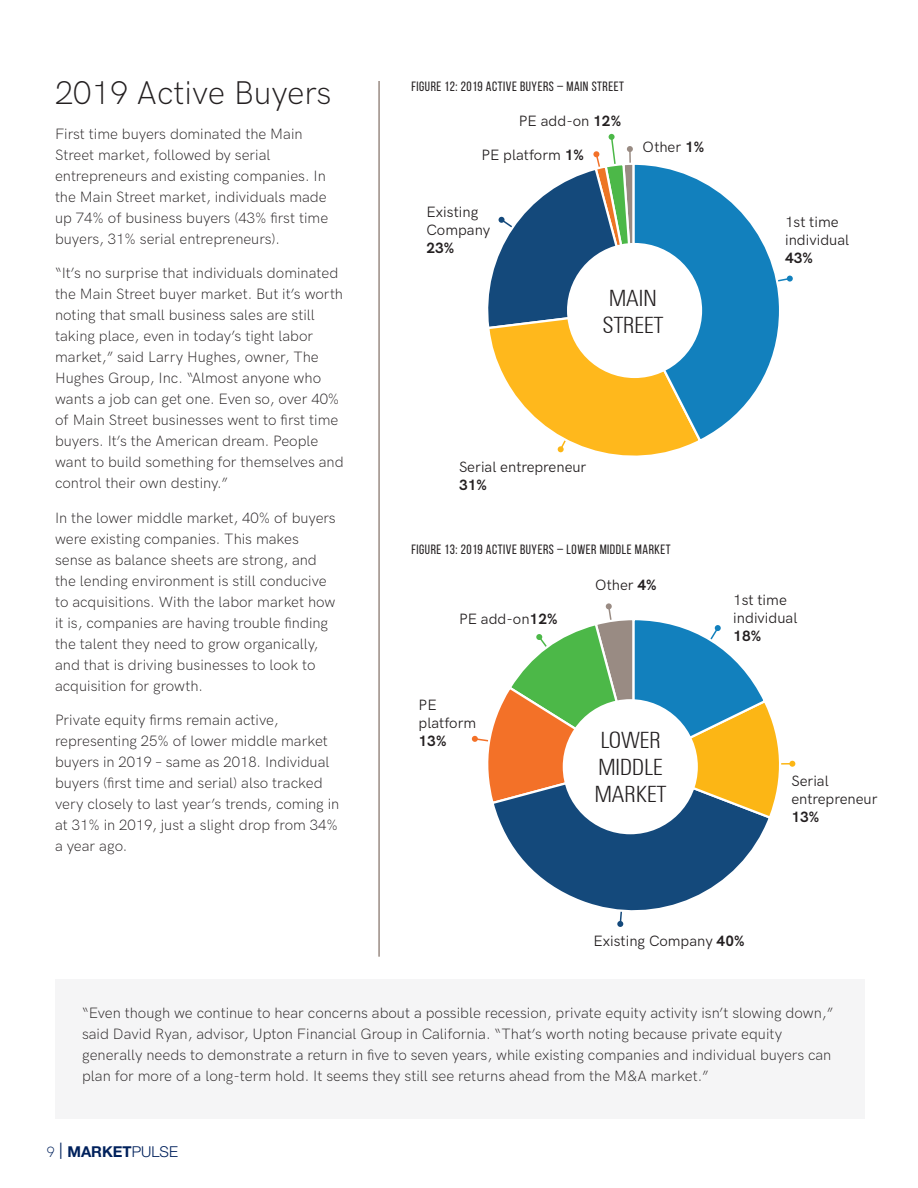
<style>
.page{position:relative;width:918px;height:1188px;background:#fff}
.page>*{position:absolute;margin:0;border:0;box-sizing:border-box;transform-origin:0 0}
.body{font:300 33px "HK Grotesk";color:#231f20}
.body-2{font:300 condensed 22.5px/27px "Zurich BT";color:#231f20}
.body-3{font:300 15px/21px "HK Grotesk";color:#231f20}
.body-4{font:15px/18px "HK Grotesk";color:#231f20}
.t1{font:700 15px "Helvetica Neue LT Std";color:#00215c}
.body-5{font:700 15px "HK Grotesk";color:#231f20}
.body-6{font:13.5px "Bebas Neue";letter-spacing:.04em;color:#231f20}
.s1{font-weight:700}
.s2{font-family:"HK Grotesk";font-weight:300}
.s3{font-family:"Bebas Neue";font-weight:400;font-size:20.7px}
.s4{font-weight:300}
</style>
<div class="page">
<div style="left:55px;top:980px;width:810px;height:139px;background:#f5f5f6"></div>
<hr style="left:378px;top:81px;width:2px;height:876px;background:#998b83">
<svg style="left:488px;top:134px;width:305px;height:322px"></svg>
<svg style="left:472px;top:603px;width:323px;height:324px"></svg>
<div style="left:563px;top:699px;width:135px;height:135px;background:#fff;border-radius:50%"></div>
<div style="left:567px;top:243px;width:135px;height:135px;background:#fff;border-radius:50%"></div>
<p class="body" style="left:55px;top:68px;width:278px">2019 Active Buyers</p>
<p class="body-3" style="left:55px;top:122px;width:275px">First time buyers dominated the Main Street market, followed by serial entrepreneurs and existing companies. In the Main Street market, individuals made up 74% of business buyers (43% first time buyers, 31% serial entrepreneurs).</p>
<p class="body-3" style="left:55px;top:261px;width:290px">“It’s no surprise that individuals dominated the Main Street buyer market. But it’s worth noting that small business sales are still taking place, even in today’s tight labor market,” said Larry Hughes, owner, The Hughes Group, Inc. “Almost anyone who wants a job can get one. Even so, over 40% of Main Street businesses went to first time buyers. It’s the American dream. People want to build something for themselves and control their own destiny.”</p>
<p class="body-3" style="left:55px;top:506px;width:282px">In the lower middle market, 40% of buyers were existing companies. This makes sense as balance sheets are strong, and the lending environment is still conducive to acquisitions. With the labor market how it is, companies are having trouble finding the talent they need to grow organically, and that is driving businesses to look to acquisition for growth.</p>
<p class="body-3" style="left:55px;top:708px;width:286px">Private equity firms remain active, representing 25% of lower middle market buyers in 2019 – same as 2018. Individual buyers (first time and serial) also tracked very closely to last year’s trends, coming in at 31% in 2019, just a slight drop from 34% a year ago.</p>
<p class="body-6" style="left:411px;top:79px;width:214px">FIGURE 12: 2019 ACTIVE BUYERS – MAIN STREET</p>
<p class="body-4" style="left:519px;top:111px;width:104px">PE add-on <span class="s1">12%</span></p>
<p class="body-4" style="left:481px;top:144px;width:104px">PE platform <span class="s1">1%</span></p>
<p class="body-4" style="left:427px;top:201px;width:65px">Existing<br>Company<br><span class="s1">23%</span></p>
<p class="body-4" style="left:643px;top:137px;width:63px">Other <span class="s1">1%</span></p>
<p class="body-2" style="left:602px;top:285px;width:63px">MAIN<br>STREET</p>
<p class="body-4" style="left:785px;top:212px;width:66px">1st time individual<br><span class="s1">43%</span></p>
<p class="body-4" style="left:459px;top:457px;width:129px">Serial entrepreneur<br><span class="s1">31%</span></p>
<p class="body-6" style="left:411px;top:542px;width:261px">FIGURE 13: 2019 ACTIVE BUYERS – LOWER MIDDLE MARKET</p>
<p class="body-4" style="left:459px;top:608px;width:100px">PE add-on<span class="s1">12%</span></p>
<p class="body-4" style="left:419px;top:694px;width:59px">PE platform</p>
<p class="body-5" style="left:419px;top:729px;width:29px">13%</p>
<p class="body-4" style="left:595px;top:575px;width:63px">Other <span class="s1">4%</span></p>
<p class="body-2" style="left:595px;top:726px;width:73px">LOWER<br>MIDDLE<br>MARKET</p>
<p class="body-4" style="left:733px;top:590px;width:66px">1st time individual<br><span class="s1">18%</span></p>
<p class="body-4" style="left:791px;top:771px;width:88px">Serial entrepreneur<br><span class="s1">13%</span></p>
<p class="body-4" style="left:594px;top:931px;width:152px">Existing Company <span class="s1">40%</span></p>
<p class="body-3" style="left:82px;top:1001px;width:753px">“Even though we continue to hear concerns about a possible recession, private equity activity isn’t slowing down,” said David Ryan, advisor, Upton Financial Group in California. “That’s worth noting because private equity generally needs to demonstrate a return in five to seven years, while existing companies and individual buyers can plan for more of a long-term hold. It seems they still see returns ahead from the M&amp;A market.”</p>
<p class="t1" style="left:46px;top:1142px;width:133px"><span class="s2">9</span> <span class="s3">|</span> MARKET<span class="s4">PULSE</span></p>
</div>
